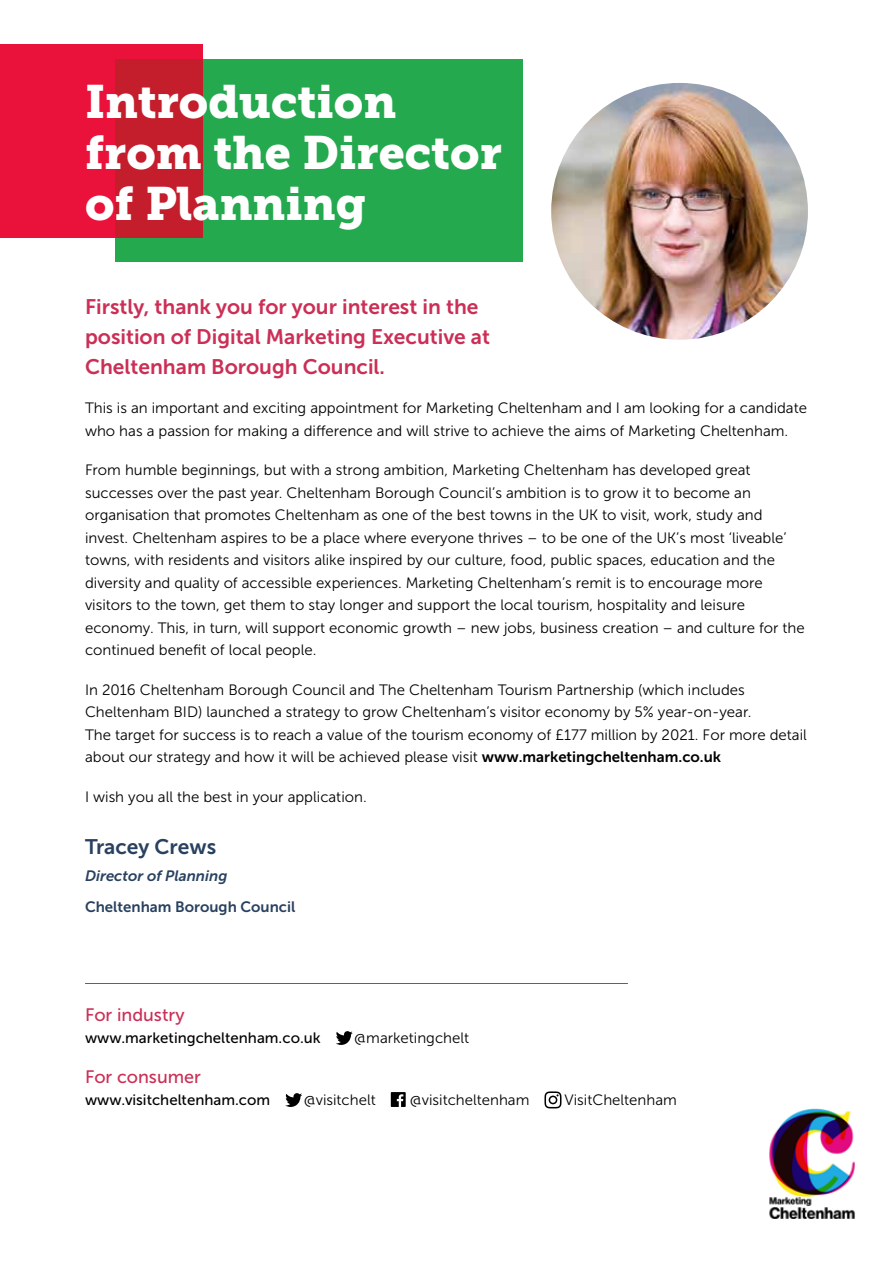
<style>
.page{position:relative;width:893px;height:1263px;background:#fff}
.page>*{position:absolute;margin:0;border:0;box-sizing:border-box;transform-origin:0 0}
.t1{font:46.5px/51px "Museo Slab 900";color:#fff}
.t2{font:21px/30px "Museo Sans 700";color:#cb2f56}
.t3{font:21px "Museo Sans 700";color:#29415f}
.t4{font:18px "Museo Sans 500";color:#cb2f56}
.t5{font:15px/22.5px "Museo Sans 300";color:#000}
.t6{font:15px "Museo Sans 500";color:#000}
.t7{font:15px "Museo Sans 700";color:#29415f}
.t8{font:italic 15px "Museo Sans 700";color:#29415f}
.s1{font-family:"Museo Sans 700"}
</style>
<div class="page">
<img style="left:769px;top:1109px;width:86px;height:109px">
<div style="left:115px;top:59px;width:408px;height:202px;background:#25a94e"></div>
<svg style="left:0;top:45px;width:203px;height:193px;background:#da1634"></svg>
<svg style="left:336px;top:1031px;width:17px;height:14px"></svg>
<svg style="left:285px;top:1093px;width:17px;height:14px"></svg>
<div style="left:391px;top:1092px;width:15px;height:15px;background:#000"></div>
<svg style="left:397px;top:1094px;width:6px;height:13px"></svg>
<svg style="left:544px;top:1091px;width:17px;height:17px"></svg>
<hr style="left:85px;top:983px;width:543px;height:1px;background:#cb2f56">
<img style="left:551px;top:83px;width:257px;height:257px;border-radius:128px">
<h1 class="t1" style="left:85px;top:76px;width:418px">Introduction from the Director of Planning</h1>
<h2 class="t2" style="left:85px;top:291px;width:406px">Firstly, thank you for your interest in the position of Digital Marketing Executive at<br>Cheltenham Borough Council.</h2>
<p class="t5" style="left:85px;top:397px;width:723px">This is an important and exciting appointment for Marketing Cheltenham and I am looking for a candidate who has a passion for making a difference and will strive to achieve the aims of Marketing Cheltenham.</p>
<p class="t5" style="left:85px;top:459px;width:721px">From humble beginnings, but with a strong ambition, Marketing Cheltenham has developed great successes over the past year. Cheltenham Borough Council’s ambition is to grow it to become an organisation that promotes Cheltenham as one of the best towns in the UK to visit, work, study and invest. Cheltenham aspires to be a place where everyone thrives – to be one of the UK’s most ‘liveable’ towns, with residents and visitors alike inspired by our culture, food, public spaces, education and the diversity and quality of accessible experiences. Marketing Cheltenham’s remit is to encourage more visitors to the town, get them to stay longer and support the local tourism, hospitality and leisure economy. This, in turn, will support economic growth – new jobs, business creation – and culture for the continued benefit of local people.</p>
<p class="t5" style="left:85px;top:678px;width:723px">In 2016 Cheltenham Borough Council and The Cheltenham Tourism Partnership (which includes Cheltenham BID) launched a strategy to grow Cheltenham’s visitor economy by 5% year-on-year.<br>The target for success is to reach a value of the tourism economy of £177 million by 2021. For more detail about our strategy and how it will be achieved please visit <span class="s1">www.marketingcheltenham.co.uk</span></p>
<p class="t5" style="left:85px;top:785px;width:283px">I wish you all the best in your application.</p>
<h2 class="t3" style="left:85px;top:835px;width:133px">Tracey Crews</h2>
<p class="t8" style="left:85px;top:867px;width:144px">Director of Planning</p>
<p class="t7" style="left:85px;top:898px;width:212px">Cheltenham Borough Council</p>
<p class="t4" style="left:85px;top:1005px;width:101px">For industry</p>
<p class="t6" style="left:85px;top:1030px;width:237px">www.marketingcheltenham.co.uk</p>
<p class="t5" style="left:354px;top:1027px;width:116px">@marketingchelt</p>
<p class="t4" style="left:85px;top:1067px;width:117px">For consumer</p>
<p class="t6" style="left:85px;top:1092px;width:187px">www.visitcheltenham.com</p>
<p class="t5" style="left:304px;top:1089px;width:74px">@visitchelt</p>
<p class="t5" style="left:410px;top:1089px;width:121px">@visitcheltenham</p>
<p class="t5" style="left:564px;top:1089px;width:114px">VisitCheltenham</p>
</div>
